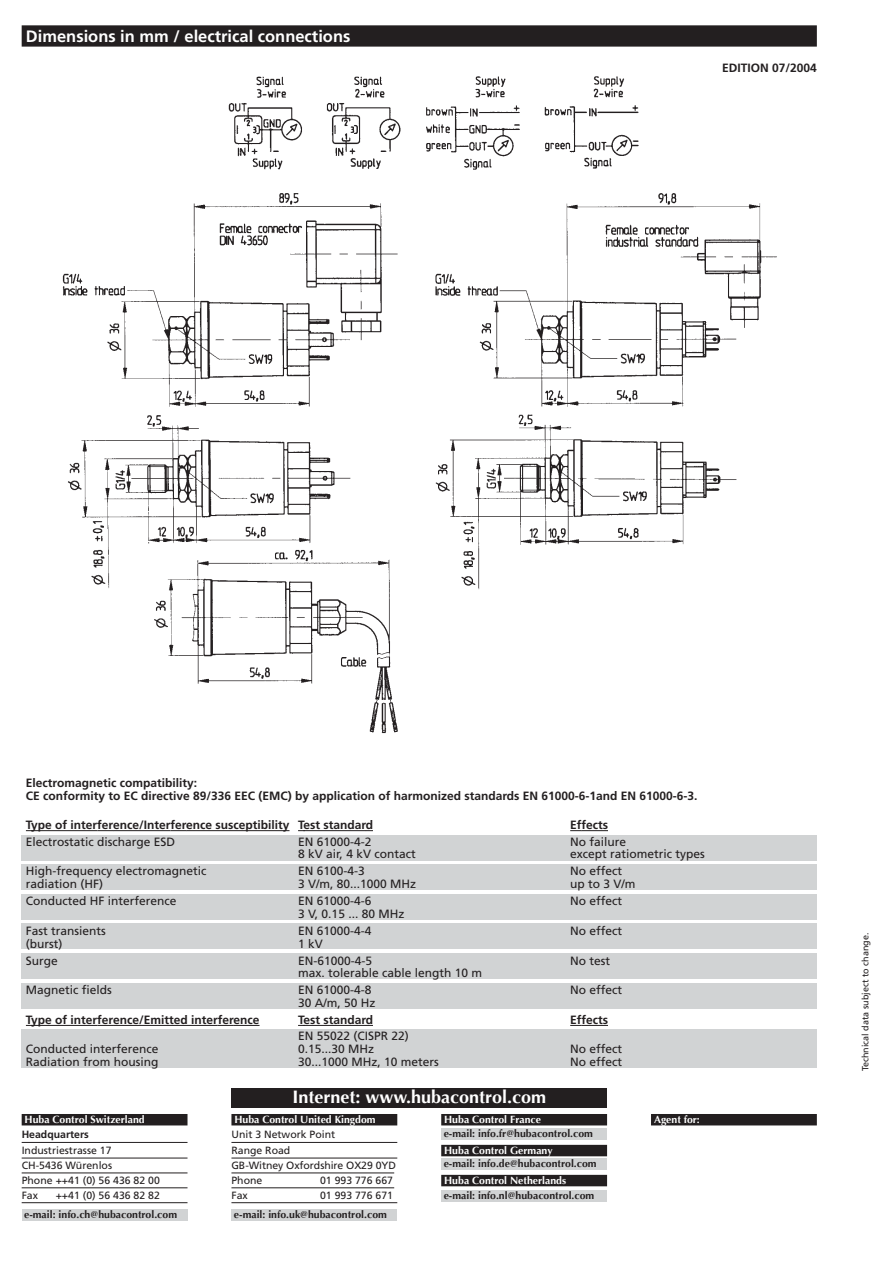
<style>
.page{position:relative;width:893px;height:1263px;background:#fff}
.page>*{position:absolute;margin:0;border:0;box-sizing:border-box;transform-origin:0 0}
.t1{font:700 18px "Optima";color:#fff}
.t2{font:700 16.5px "Frutiger";color:#fff}
.t3{font:12px "Frutiger";color:#231f20}
.t4{font:700 12px/12.8px "Frutiger";color:#231f20}
.t5{font:10.5px/14.9px "Frutiger";color:#231f20}
.t6{font:700 10.5px "Optima";color:#231f20}
.t7{font:700 10.5px "Optima";color:#fff}
.t8{font:700 10.5px "Frutiger";color:#231f20}
.t9{font:9px "Frutiger";color:#231f20}
</style>
<div class="page">
<div style="left:22px;top:25px;width:795px;height:22px;background:#231f20"></div>
<div style="left:22px;top:864px;width:795px;height:26px;background:#d1d3d4"></div>
<div style="left:22px;top:894px;width:795px;height:25px;background:#d1d3d4"></div>
<div style="left:22px;top:924px;width:795px;height:25px;background:#d1d3d4"></div>
<div style="left:22px;top:953px;width:795px;height:26px;background:#d1d3d4"></div>
<div style="left:22px;top:983px;width:795px;height:26px;background:#d1d3d4"></div>
<div style="left:22px;top:835px;width:795px;height:26px;background:#d1d3d4"></div>
<div style="left:22px;top:1030px;width:795px;height:38px;background:#d1d3d4"></div>
<hr style="left:31px;top:830px;width:66px;height:1px;background:#231f20">
<svg style="left:97px;top:830px;width:16px;height:1px"></svg>
<hr style="left:113px;top:830px;width:57px;height:1px;background:#231f20">
<svg style="left:170px;top:830px;width:16px;height:1px"></svg>
<hr style="left:186px;top:830px;width:104px;height:1px;background:#231f20">
<hr style="left:303px;top:830px;width:63px;height:1px;background:#231f20">
<svg style="left:570px;top:830px;width:38px;height:1px"></svg>
<hr style="left:31px;top:1025px;width:66px;height:1px;background:#231f20">
<svg style="left:97px;top:1025px;width:16px;height:1px"></svg>
<hr style="left:113px;top:1025px;width:105px;height:1px;background:#231f20">
<svg style="left:218px;top:1025px;width:42px;height:1px"></svg>
<hr style="left:303px;top:1025px;width:63px;height:1px;background:#231f20">
<svg style="left:570px;top:1025px;width:38px;height:1px"></svg>
<img style="left:62px;top:76px;width:715px;height:658px">
<div style="left:22px;top:1114px;width:166px;height:11px;background:#231f20"></div>
<hr style="left:22px;top:1142px;width:166px;height:1px;background:#231f20">
<hr style="left:22px;top:1158px;width:166px;height:1px;background:#231f20">
<hr style="left:22px;top:1173px;width:166px;height:1px;background:#231f20">
<hr style="left:22px;top:1187px;width:166px;height:1px;background:#231f20">
<hr style="left:22px;top:1202px;width:166px;height:1px;background:#231f20">
<div style="left:441px;top:1114px;width:166px;height:11px;background:#231f20"></div>
<div style="left:651px;top:1114px;width:166px;height:11px;background:#231f20"></div>
<div style="left:231px;top:1088px;width:376px;height:20px;background:#231f20"></div>
<div style="left:441px;top:1129px;width:166px;height:11px;background:#d1d3d4"></div>
<div style="left:441px;top:1145px;width:166px;height:11px;background:#231f20"></div>
<div style="left:441px;top:1159px;width:166px;height:11px;background:#d1d3d4"></div>
<div style="left:441px;top:1175px;width:166px;height:11px;background:#231f20"></div>
<div style="left:441px;top:1191px;width:166px;height:11px;background:#d1d3d4"></div>
<div style="left:231px;top:1114px;width:166px;height:11px;background:#231f20"></div>
<hr style="left:231px;top:1142px;width:166px;height:1px;background:#231f20">
<hr style="left:231px;top:1158px;width:166px;height:1px;background:#231f20">
<hr style="left:231px;top:1173px;width:163px;height:1px;background:#231f20">
<hr style="left:231px;top:1187px;width:163px;height:1px;background:#231f20">
<hr style="left:231px;top:1202px;width:166px;height:1px;background:#231f20">
<div style="left:231px;top:1210px;width:166px;height:11px;background:#d1d3d4"></div>
<div style="left:22px;top:1210px;width:166px;height:11px;background:#d1d3d4"></div>
<h2 class="t2" style="left:26px;top:30px;width:326px">Dimensions in mm / electrical connections</h2>
<p class="t4" style="left:722px;top:63px;width:96px">EDITION 07/2004</p>
<p class="t4" style="left:26px;top:777px;width:673px">Electromagnetic compatibility:<br>CE conformity to EC directive 89/336 EEC (EMC) by application of harmonized standards EN 61000-6-1and EN 61000-6-3.</p>
<p class="t4" style="left:26px;top:820px;width:349px">Type of interference/Interference susceptibility Test standard</p>
<p class="t4" style="left:570px;top:820px;width:39px">Effects</p>
<p class="t3" style="left:26px;top:837px;width:151px">Electrostatic discharge ESD</p>
<p class="t3" style="left:298px;top:837px;width:75px">EN 61000-4-2</p>
<p class="t3" style="left:570px;top:837px;width:58px">No failure</p>
<p class="t3" style="left:298px;top:849px;width:119px">8 kV air, 4 kV contact</p>
<p class="t3" style="left:570px;top:849px;width:136px">except ratiometric types</p>
<p class="t3" style="left:26px;top:866px;width:182px">High-frequency electromagnetic</p>
<p class="t3" style="left:298px;top:866px;width:68px">EN 6100-4-3</p>
<p class="t3" style="left:570px;top:866px;width:53px">No effect</p>
<p class="t3" style="left:26px;top:879px;width:79px">radiation (HF)</p>
<p class="t3" style="left:298px;top:879px;width:120px">3 V/m, 80...1000 MHz</p>
<p class="t3" style="left:570px;top:879px;width:67px">up to 3 V/m</p>
<p class="t3" style="left:26px;top:896px;width:152px">Conducted HF interference</p>
<p class="t3" style="left:298px;top:896px;width:75px">EN 61000-4-6</p>
<p class="t3" style="left:570px;top:896px;width:53px">No effect</p>
<p class="t3" style="left:298px;top:909px;width:108px">3 V, 0.15 ... 80 MHz</p>
<p class="t3" style="left:26px;top:926px;width:82px">Fast transients</p>
<p class="t3" style="left:298px;top:926px;width:75px">EN 61000-4-4</p>
<p class="t3" style="left:570px;top:926px;width:53px">No effect</p>
<p class="t3" style="left:26px;top:939px;width:38px">(burst)</p>
<p class="t3" style="left:298px;top:939px;width:26px">1 kV</p>
<p class="t3" style="left:26px;top:956px;width:33px">Surge</p>
<p class="t3" style="left:298px;top:956px;width:76px">EN-61000-4-5</p>
<p class="t3" style="left:570px;top:956px;width:42px">No test</p>
<p class="t3" style="left:298px;top:968px;width:186px">max. tolerable cable length 10 m</p>
<p class="t3" style="left:26px;top:985px;width:87px">Magnetic fields</p>
<p class="t3" style="left:298px;top:985px;width:75px">EN 61000-4-8</p>
<p class="t3" style="left:570px;top:985px;width:53px">No effect</p>
<p class="t3" style="left:298px;top:998px;width:79px">30 A/m, 50 Hz</p>
<p class="t4" style="left:26px;top:1014px;width:235px">Type of interference/Emitted interference</p>
<p class="t4" style="left:298px;top:1014px;width:77px">Test standard</p>
<p class="t4" style="left:570px;top:1014px;width:39px">Effects</p>
<p class="t3" style="left:298px;top:1031px;width:112px">EN 55022 (CISPR 22)</p>
<p class="t3" style="left:26px;top:1044px;width:134px">Conducted interference</p>
<p class="t3" style="left:298px;top:1044px;width:78px">0.15...30 MHz</p>
<p class="t3" style="left:570px;top:1044px;width:53px">No effect</p>
<p class="t3" style="left:26px;top:1057px;width:134px">Radiation from housing</p>
<p class="t3" style="left:298px;top:1057px;width:142px">30...1000 MHz, 10 meters</p>
<p class="t3" style="left:570px;top:1057px;width:53px">No effect</p>
<p class="t7" style="left:25px;top:1113px;width:122px">Huba Control Switzerland</p>
<p class="t8" style="left:22px;top:1130px;width:69px">Headquarters</p>
<p class="t5" style="left:22px;top:1144px;width:140px">Industriestrasse 17<br>CH-5436 Würenlos<br>Phone ++41 (0) 56 436 82 00<br>Fax</p>
<p class="t5" style="left:56px;top:1188px;width:106px">++41 (0) 56 436 82 82</p>
<h1 class="t1" style="left:293px;top:1086px;width:255px">Internet: www.hubacontrol.com</h1>
<p class="t6" style="left:444px;top:1127px;width:151px">e-mail: info.fr@hubacontrol.com</p>
<p class="t7" style="left:444px;top:1144px;width:110px">Huba Control Germany</p>
<p class="t6" style="left:444px;top:1157px;width:154px">e-mail: info.de@hubacontrol.com</p>
<p class="t7" style="left:444px;top:1174px;width:123px">Huba Control Netherlands</p>
<p class="t6" style="left:444px;top:1189px;width:152px">e-mail: info.nl@hubacontrol.com</p>
<p class="t7" style="left:444px;top:1113px;width:98px">Huba Control France</p>
<p class="t7" style="left:654px;top:1113px;width:47px">Agent for:</p>
<p class="t7" style="left:234px;top:1113px;width:143px">Huba Control United Kingdom</p>
<p class="t5" style="left:231px;top:1127px;width:105px;line-height:16.2px">Unit 3 Network Point<br>Range Road</p>
<p class="t5" style="left:231px;top:1158px;width:166px">GB-Witney Oxfordshire OX29 0YD<br>Phone</p>
<p class="t5" style="left:320px;top:1173px;width:74px">01 993 776 667</p>
<p class="t5" style="left:231px;top:1188px;width:18px">Fax</p>
<p class="t5" style="left:320px;top:1188px;width:74px">01 993 776 671</p>
<p class="t6" style="left:24px;top:1208px;width:154px">e-mail: info.ch@hubacontrol.com</p>
<p class="t6" style="left:234px;top:1208px;width:154px">e-mail: info.uk@hubacontrol.com</p>
<p class="t9" style="left:862px;top:1071px;width:140px;rotate:-90deg">Technical data subject to change.</p>
</div>
